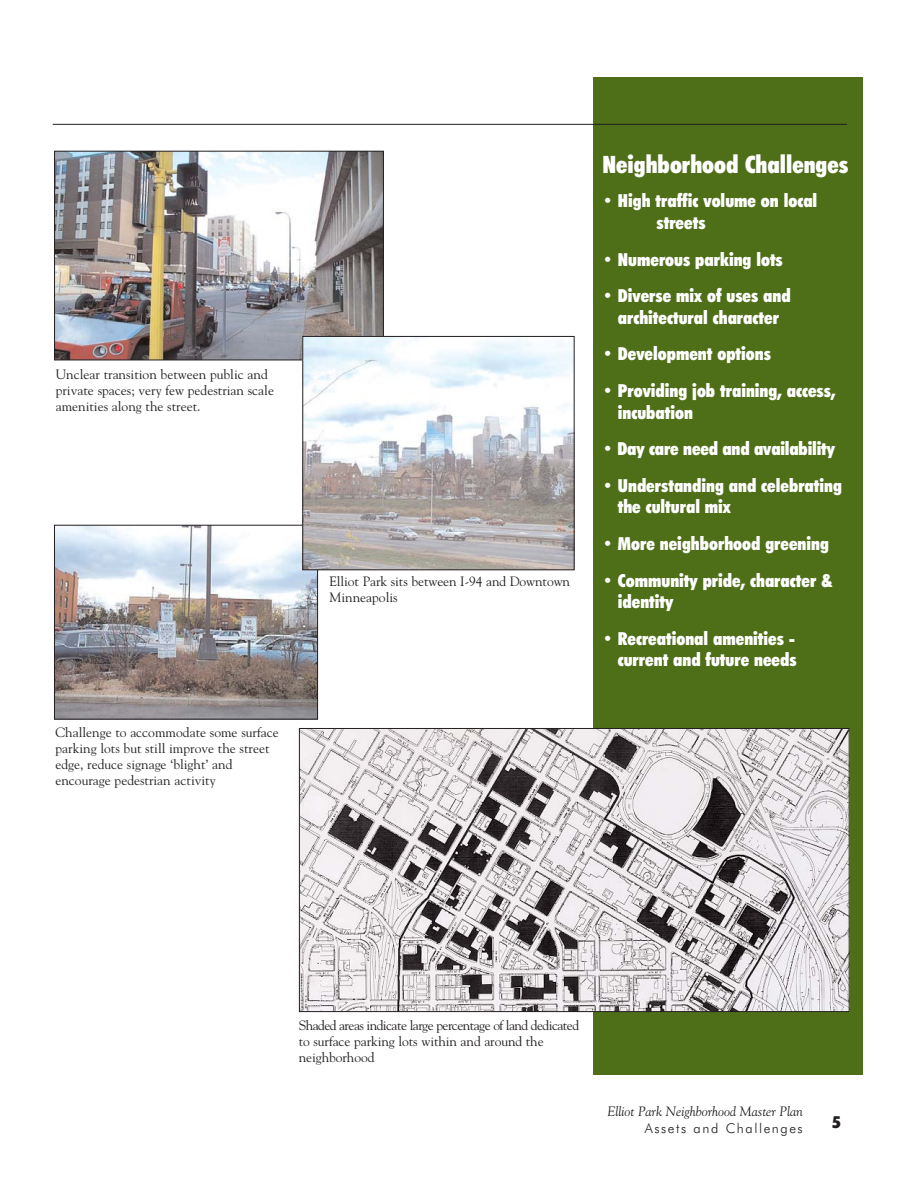
<style>
.page{position:relative;width:918px;height:1188px;background:#fff}
.page>*{position:absolute;margin:0;border:0;box-sizing:border-box;transform-origin:0 0}
.t1{font:900 condensed 24px "Futura BT";color:#fff}
.t2{font:900 condensed 18px/21.6px "Futura BT";color:#fff}
.t3{font:900 condensed 16.5px "Futura BT";color:#231f20}
.t4{font:13.5px/16.2px "Goudy";color:#231f20}
.t5{font:13.5px/16.2px "Goudy";letter-spacing:-.025em;color:#231f20}
.t6{font:italic 13.5px "Goudy";color:#231f20}
.t7{font:300 13.5px "Futura BT";letter-spacing:.115em;color:#231f20}
</style>
<div class="page">
<div style="left:593px;top:77px;width:270px;height:997px;background:#4e6e18"></div>
<hr style="left:53px;top:124px;width:794px;height:1px;background:#231f20">
<img style="left:56px;top:153px;width:326px;height:205px">
<div style="left:54px;top:151px;width:330px;height:209px;border:1px solid #231f20"></div>
<img style="left:56px;top:527px;width:260px;height:190px">
<div style="left:54px;top:525px;width:264px;height:194px;border:1px solid #231f20"></div>
<img style="left:301px;top:730px;width:546px;height:280px">
<div style="left:299px;top:728px;width:550px;height:284px;border:1px solid #231f20"></div>
<img style="left:304px;top:338px;width:268px;height:230px">
<div style="left:302px;top:336px;width:272px;height:234px;border:1px solid #231f20"></div>
<p class="t4" style="left:56px;top:367px;width:220px">Unclear transition between public and private spaces; very few pedestrian scale amenities along the street.</p>
<p class="t4" style="left:55px;top:725px;width:225px">Challenge to accommodate some surface parking lots but still improve the street edge, reduce signage ‘blight’ and encourage pedestrian activity</p>
<p class="t4" style="left:329px;top:574px;width:242px">Elliot Park sits between I-94 and Downtown<br>Minneapolis</p>
<h1 class="t1" style="left:602px;top:154px;width:248px">Neighborhood Challenges</h1>
<p class="t2" style="left:656px;top:191px;width:162px;text-indent:-54px">• High traffic volume on local streets</p>
<p class="t2" style="left:602px;top:249px;width:182px">• Numerous parking lots</p>
<p class="t2" style="left:602px;top:286px;width:190px;text-align:center">• Diverse mix of uses and architectural character</p>
<p class="t2" style="left:602px;top:344px;width:170px">• Development options</p>
<p class="t2" style="left:618px;top:381px;width:219px;text-indent:-15px">• Providing job training, access, incubation</p>
<p class="t2" style="left:602px;top:439px;width:234px">• Day care need and availability</p>
<p class="t2" style="left:618px;top:476px;width:226px;text-indent:-15px">• Understanding and celebrating the cultural mix</p>
<p class="t2" style="left:602px;top:534px;width:228px">• More neighborhood greening</p>
<p class="t2" style="left:618px;top:570px;width:216px;text-indent:-15px">• Community pride, character &amp; identity</p>
<p class="t2" style="left:602px;top:628px;width:196px;text-align:right">• Recreational amenities - current and future needs</p>
<p class="t5" style="left:299px;top:1018px;width:282px">Shaded areas indicate large percentage of land dedicated to surface parking lots within and around the neighborhood</p>
<p class="t6" style="left:607px;top:1106px;width:197px">Elliot Park Neighborhood Master Plan</p>
<p class="t7" style="left:645px;top:1122px;width:159px">Assets and Challenges</p>
<p class="t3" style="left:832px;top:1115px;width:10px">5</p>
</div>
